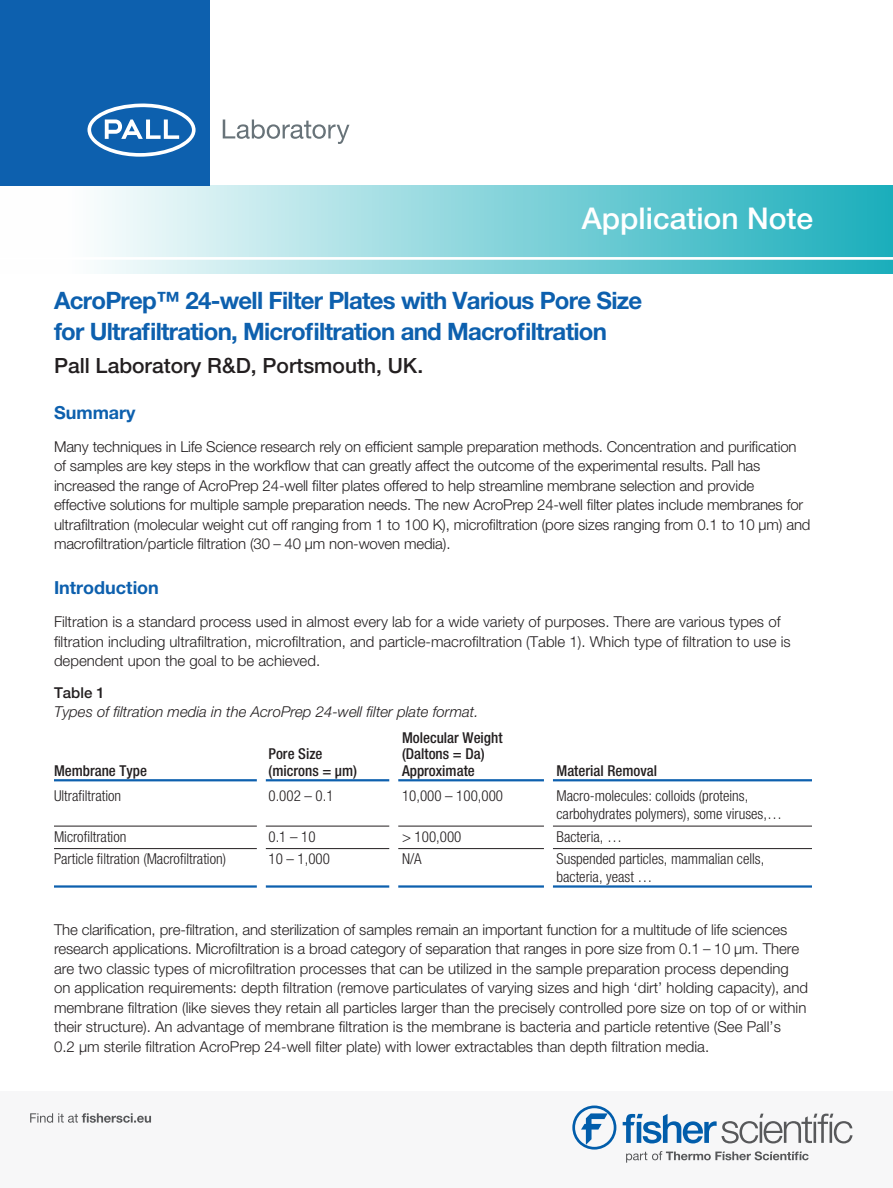
<style>
.page{position:relative;width:893px;height:1188px;background:#fff}
.page>*{position:absolute;margin:0;border:0;box-sizing:border-box;transform-origin:0 0}
._01_Cover_Document_T{font:500 30px "Helvetica Neue LT Std";color:#fff}
._03_Cover_Title{font:700 24px/31.5px "Helvetica Neue LT Std";letter-spacing:-.03em;color:#0d60ae}
._04_Cover_Sub_title{font:500 21px "Helvetica Neue LT Std";color:#231f20}
.Level_1_Subhead{font:700 18px "Helvetica Neue LT Std";color:#0d60ae}
.Level_1_Body_Text{font:300 15px/19.5px "Helvetica Neue LT Std";letter-spacing:-.01em;color:#231f20}
.Level_1_Chart_Copy{font:300 condensed 15px/18px "Helvetica Neue LT Std";color:#231f20}
.Level_1_Chart_Head_R{font:500 condensed 15px "Helvetica Neue LT Std";color:#231f20}
.Level_1_Fig_Tab_Titl{font:italic 300 15px "Helvetica Neue LT Std";color:#231f20}
.Level_1_Fig_Tab_Num{font:500 15px "Helvetica Neue LT Std";color:#231f20}
.s1{font-stretch:condensed}
</style>
<div class="page">
<div style="left:0;top:186px;width:893px;height:88px;background:linear-gradient(to right,#fff,#1caebc)"></div>
<hr style="left:0;top:257px;width:893px;height:3px;background:#fff">
<div style="left:0;top:0;width:209px;height:186px;background:#0d60ae"></div>
<svg style="left:87px;top:103px;width:109px;height:54px"></svg>
<svg style="left:223px;top:120px;width:126px;height:24px"></svg>
<hr style="left:54px;top:779px;width:758px;height:2px;background:#0d60ae">
<hr style="left:54px;top:826px;width:758px;height:1px;background:#231f20">
<hr style="left:54px;top:848px;width:758px;height:1px;background:#231f20">
<hr style="left:54px;top:885px;width:758px;height:3px;background:#0d60ae">
<div style="left:544px;top:770px;width:9px;height:127px;background:#fff"></div>
<div style="left:389px;top:770px;width:9px;height:127px;background:#fff"></div>
<div style="left:257px;top:770px;width:9px;height:127px;background:#fff"></div>
<div style="left:0;top:1091px;width:893px;height:97px;background:#f7f7f8"></div>
<svg style="left:572px;top:1106px;width:44px;height:44px"></svg>
<svg style="left:626px;top:1151px;width:183px;height:12px"></svg>
<svg style="left:623px;top:1114px;width:229px;height:29px"></svg>
<svg style="left:30px;top:1113px;width:121px;height:10px"></svg>
<p class="_01_Cover_Document_T" style="left:582px;top:201px;width:233px">Application Note</p>
<p class="_03_Cover_Title" style="left:54px;top:284px;width:590px">AcroPrep™ 24-well Filter Plates with Various Pore Size for Ultrafiltration, Microfiltration and Macrofiltration</p>
<p class="_04_Cover_Sub_title" style="left:54px;top:353px;width:371px">Pall Laboratory R&amp;D, Portsmouth, UK.</p>
<p class="Level_1_Subhead" style="left:54px;top:401px;width:83px">Summary</p>
<p class="Level_1_Body_Text" style="left:54px;top:437px;width:758px">Many techniques in Life Science research rely on efficient sample preparation methods. Concentration and purification of samples are key steps in the workflow that can greatly affect the outcome of the experimental results. Pall has increased the range of AcroPrep 24-well filter plates offered to help streamline membrane selection and provide<br>effective solutions for multiple sample preparation needs. The new AcroPrep 24-well filter plates include membranes for ultrafiltration (molecular weight cut off ranging from 1 to 100 K), microfiltration (pore sizes ranging from 0.1 to 10 μm) and macrofiltration/particle filtration (30 <span class="s1">–</span> 40 μm non-woven media).</p>
<p class="Level_1_Subhead" style="left:54px;top:577px;width:106px">Introduction</p>
<p class="Level_1_Body_Text" style="left:54px;top:612px;width:738px">Filtration is a standard process used in almost every lab for a wide variety of purposes. There are various types of filtration including ultrafiltration, microfiltration, and particle-macrofiltration (Table 1). Which type of filtration to use is dependent upon the goal to be achieved.</p>
<p class="Level_1_Fig_Tab_Num" style="left:54px;top:683px;width:52px">Table 1</p>
<p class="Level_1_Fig_Tab_Titl" style="left:54px;top:703px;width:426px">Types of filtration media in the AcroPrep 24-well filter plate format.</p>
<p class="Level_1_Chart_Head_R" style="left:402px;top:728px;width:102px">Molecular Weight</p>
<p class="Level_1_Chart_Head_R" style="left:268px;top:745px;width:55px">Pore Size</p>
<p class="Level_1_Chart_Head_R" style="left:402px;top:745px;width:84px">(Daltons = Da)</p>
<p class="Level_1_Chart_Head_R" style="left:54px;top:761px;width:95px">Membrane Type</p>
<p class="Level_1_Chart_Head_R" style="left:268px;top:761px;width:90px">(microns = μm)</p>
<p class="Level_1_Chart_Head_R" style="left:402px;top:761px;width:74px">Approximate</p>
<p class="Level_1_Chart_Head_R" style="left:556px;top:761px;width:102px">Material Removal</p>
<p class="Level_1_Chart_Copy" style="left:54px;top:787px;width:69px">Ultrafiltration</p>
<p class="Level_1_Chart_Copy" style="left:268px;top:787px;width:67px">0.002 – 0.1</p>
<p class="Level_1_Chart_Copy" style="left:402px;top:787px;width:103px">10,000 – 100,000</p>
<p class="Level_1_Chart_Copy" style="left:556px;top:787px;width:227px">Macro-molecules: colloids (proteins, carbohydrates polymers), some viruses,…</p>
<p class="Level_1_Chart_Copy" style="left:54px;top:827px;width:74px">Microfiltration</p>
<p class="Level_1_Chart_Copy" style="left:268px;top:827px;width:49px">0.1 – 10</p>
<p class="Level_1_Chart_Copy" style="left:402px;top:827px;width:61px">&gt; 100,000</p>
<p class="Level_1_Chart_Copy" style="left:556px;top:827px;width:67px">Bacteria, …</p>
<p class="Level_1_Chart_Copy" style="left:54px;top:850px;width:174px">Particle filtration (Macrofiltration)</p>
<p class="Level_1_Chart_Copy" style="left:268px;top:850px;width:63px">10 – 1,000</p>
<p class="Level_1_Chart_Copy" style="left:402px;top:850px;width:21px">N/A</p>
<p class="Level_1_Chart_Copy" style="left:556px;top:850px;width:209px">Suspended particles, mammalian cells, bacteria, yeast …</p>
<p class="Level_1_Body_Text" style="left:54px;top:919px;width:756px">The clarification, pre-filtration, and sterilization of samples remain an important function for a multitude of life sciences research applications. Microfiltration is a broad category of separation that ranges in pore size from 0.1 <span class="s1">–</span> 10 μm. There are two classic types of microfiltration processes that can be utilized in the sample preparation process depending on application requirements: depth filtration (remove particulates of varying sizes and high ‘dirt’ holding capacity), and membrane filtration (like sieves they retain all particles larger than the precisely controlled pore size on top of or within their structure). An advantage of membrane filtration is the membrane is bacteria and particle retentive (See Pall’s<br>0.2 μm sterile filtration AcroPrep 24-well filter plate) with lower extractables than depth filtration media.</p>
</div>
